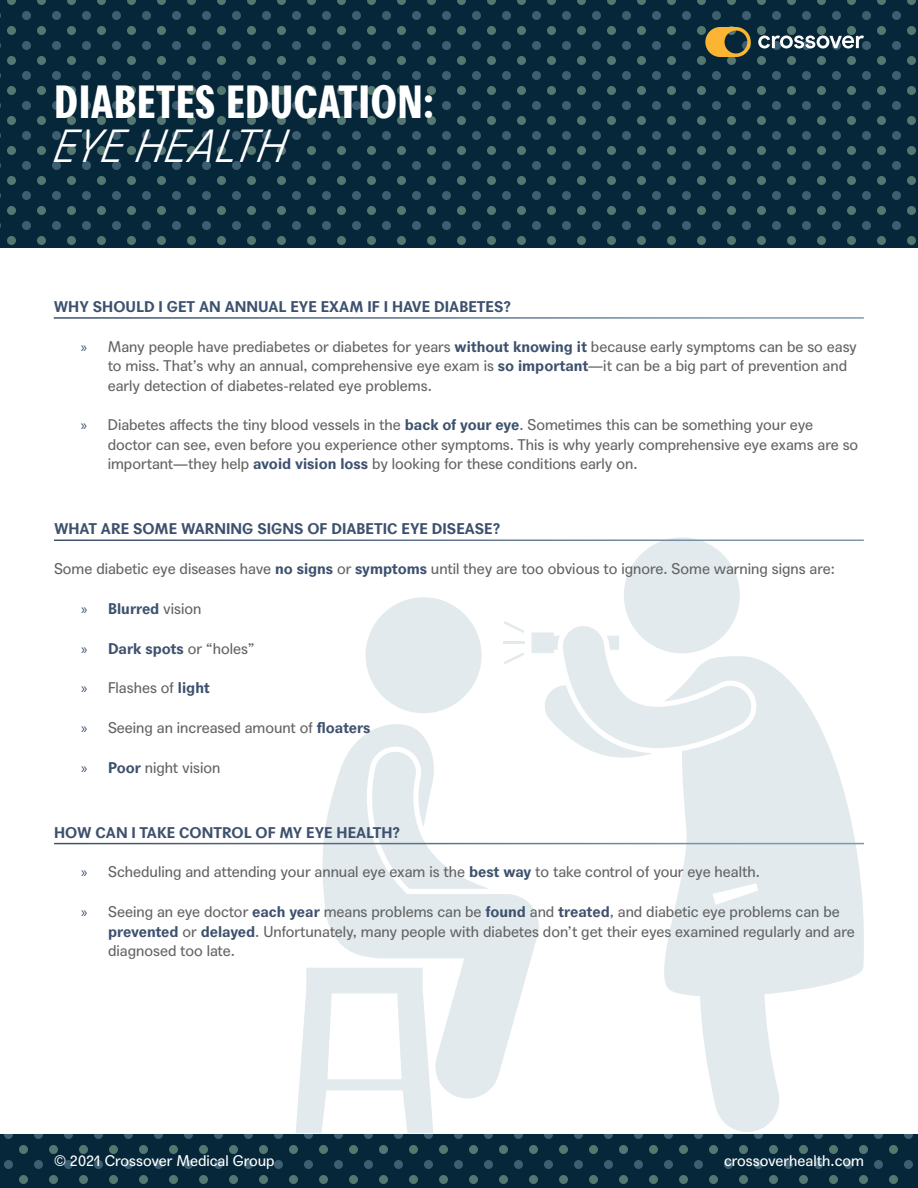
<style>
.page{position:relative;width:918px;height:1188px;background:#fff}
.page>*{position:absolute;margin:0;border:0;box-sizing:border-box;transform-origin:0 0}
.HEADING_1{font:45px "Agipo Bold Cond";color:#fff}
.HEADING_1-2{font:italic 300 45px "Agipo";color:#fff}
.Grey_Body_10pt_More{font:15px/19.5px "Agipo";color:#626362}
.Heading_with_Line{font:700 15px "Agipo";color:#3d516e}
.t1{font:15px "Agipo";color:#fff}
.s1{font-family:"Myriad Pro";color:#3d516e}
.s2{font-weight:700;color:#3d516e}
.s3{font-family:"Myriad Pro";font-weight:400}
.s4{font-weight:400;color:#626362}
</style>
<div class="page">
<svg style="left:0;top:0;width:917px;height:247px;background:#0f3041"></svg>
<svg style="left:0;top:1134px;width:917px;height:54px;background:#0f3040"></svg>
<svg style="left:705px;top:27px;width:46px;height:30px"></svg>
<svg style="left:758px;top:36px;width:106px;height:13px"></svg>
<svg style="left:652px;top:658px;width:212px;height:474px;fill:#e3eaee"></svg>
<svg style="left:531px;top:537px;width:223px;height:221px"></svg>
<hr style="left:503px;top:641px;width:22px;height:3px;background:#7594a9">
<svg style="left:504px;top:621px;width:20px;height:12px"></svg>
<svg style="left:504px;top:653px;width:20px;height:11px"></svg>
<svg style="left:296px;top:968px;width:137px;height:165px"></svg>
<svg style="left:319px;top:720px;width:221px;height:379px;fill:#e3eaee"></svg>
<svg style="left:365px;top:597px;width:117px;height:116px"></svg>
<hr style="left:54px;top:540px;width:810px;height:1px;background:#fff">
<hr style="left:54px;top:843px;width:810px;height:1px;background:#fff">
<p class="HEADING_1" style="left:54px;top:67px;width:381px">DIABETES EDUCATION:</p>
<p class="HEADING_1-2" style="left:54px;top:112px;width:234px">EYE HEALTH</p>
<p class="Heading_with_Line" style="left:54px;top:295px;width:459px">WHY SHOULD I GET AN ANNUAL EYE EXAM IF I HAVE DIABETES?</p>
<p class="Grey_Body_10pt_More" style="left:108px;top:335px;width:751px;text-indent:-27px"><span class="s1">»</span> Many people have prediabetes or diabetes for years <span class="s2">without knowing it</span> because early symptoms can be so easy to miss. That’s why an annual, comprehensive eye exam is <span class="s2">so important</span>—it can be a big part of prevention and early detection of diabetes-related eye problems.</p>
<p class="Grey_Body_10pt_More" style="left:108px;top:414px;width:752px;text-indent:-27px"><span class="s1">»</span> Diabetes affects the tiny blood vessels in the <span class="s2">back of your eye</span>. Sometimes this can be something your eye doctor can see, even before you experience other symptoms. This is why yearly comprehensive eye exams are so important—they help <span class="s2">avoid vision loss</span> by looking for these conditions early on.</p>
<p class="Heading_with_Line" style="left:54px;top:517px;width:448px">WHAT ARE SOME WARNING SIGNS OF DIABETIC EYE DISEASE?</p>
<p class="Grey_Body_10pt_More" style="left:54px;top:558px;width:783px">Some diabetic eye diseases have <span class="s2">no signs</span> or <span class="s2">symptoms</span> until they are too obvious to ignore. Some warning signs are:</p>
<p class="Heading_with_Line" style="left:81px;top:597px;width:122px"><span class="s3">»</span> Blurred <span class="s4">vision</span></p>
<p class="Heading_with_Line" style="left:81px;top:636px;width:175px"><span class="s3">»</span> Dark spots <span class="s4">or “holes”</span></p>
<p class="Grey_Body_10pt_More" style="left:81px;top:677px;width:130px"><span class="s1">»</span> Flashes of <span class="s2">light</span></p>
<p class="Grey_Body_10pt_More" style="left:81px;top:717px;width:291px"><span class="s1">»</span> Seeing an increased amount of <span class="s2">floaters</span></p>
<p class="Grey_Body_10pt_More" style="left:81px;top:756px;width:141px"><span class="s1">»</span> <span class="s2">Poor</span> night vision</p>
<p class="Heading_with_Line" style="left:54px;top:820px;width:348px">HOW CAN I TAKE CONTROL OF MY EYE HEALTH?</p>
<p class="Grey_Body_10pt_More" style="left:81px;top:861px;width:680px"><span class="s1">»</span> Scheduling and attending your annual eye exam is the <span class="s2">best way</span> to take control of your eye health.</p>
<p class="Grey_Body_10pt_More" style="left:108px;top:901px;width:748px;text-indent:-27px"><span class="s1">»</span> Seeing an eye doctor <span class="s2">each year</span> means problems can be <span class="s2">found</span> and <span class="s2">treated</span>, and diabetic eye problems can be <span class="s2">prevented</span> or <span class="s2">delayed</span>. Unfortunately, many people with diabetes don’t get their eyes examined regularly and are diagnosed too late.</p>
<p class="t1" style="left:54px;top:1149px;width:222px">© 2021 Crossover Medical Group</p>
<p class="t1" style="left:724px;top:1149px;width:141px">crossoverhealth.com</p>
</div>
